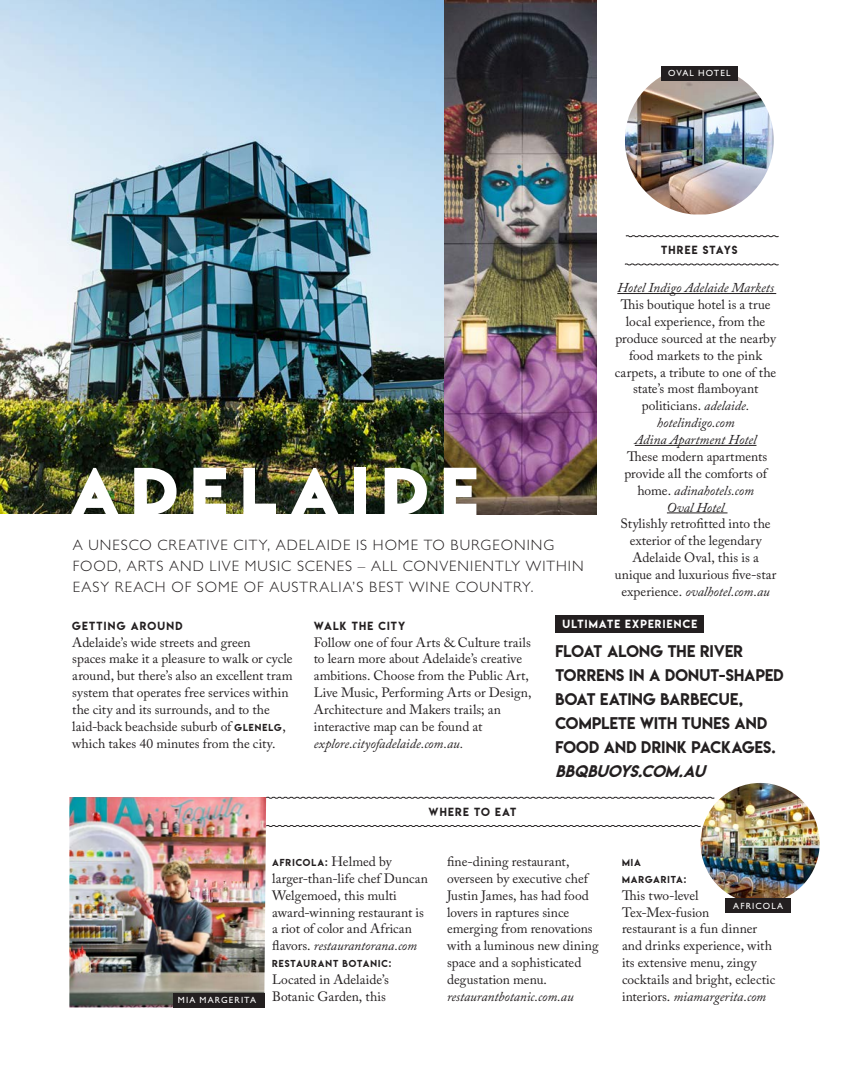
<style>
.page{position:relative;width:864px;height:1080px;background:#fff}
.page>*{position:absolute;margin:0;border:0;box-sizing:border-box;transform-origin:0 0}
.HEADLINE_lemon{font:60px "Lemon Milkbold";letter-spacing:.215em;color:#fff}
.STANDFIRST_millerban{font:300 15px/21px "Gill Sans Std";letter-spacing:.065em;color:#231f20}
.PULL_QUOTE_lemon{font:15px/24px "Lemon Milk";letter-spacing:.01em;color:#231f20}
.BODY_COPY_caslon_9_2{font:13.5px/16.8px "Adobe Caslon Pro";color:#231f20}
.SUBHEAD_UNDERLINE_IT{font:italic 13.5px "Adobe Caslon Pro";color:#231f20}
.SUBHEAD_lemon_all_ca{font:10.5px "Lemon Milk";letter-spacing:.11em;color:#231f20}
.SUBHEAD_lemon_all_ca-2{font:10.5px "Lemon Milk";letter-spacing:.11em;color:#fff}
.BODY_COPY_caslon_9_2-2{font:9px/16.8px "Lemon Milk";letter-spacing:.1em;color:#231f20}
.BODY_COPY_caslon_9_2-3{font:9px "Gill Sans Std";letter-spacing:.12em;color:#fff}
.s1{font-style:italic}
.s2{font-family:"Lemon Milk";font-size:9px}
.s3{font-family:"Adobe Caslon Pro";font-size:13.5px}
</style>
<div class="page">
<svg style="left:266px;top:825px;width:435px;height:2px"></svg>
<svg style="left:266px;top:796px;width:435px;height:3px"></svg>
<img style="left:701px;top:783px;width:119px;height:120px">
<img style="left:0;top:0;width:596px;height:514px">
<img style="left:69px;top:797px;width:197px;height:210px">
<div style="left:174px;top:993px;width:91px;height:14px;background:#231f20"></div>
<div style="left:726px;top:899px;width:65px;height:14px;background:#231f20"></div>
<hr style="left:617px;top:293px;width:159px;height:1px;background:#231f20">
<hr style="left:635px;top:445px;width:121px;height:1px;background:#231f20">
<hr style="left:667px;top:513px;width:61px;height:1px;background:#231f20">
<svg style="left:624px;top:263px;width:155px;height:3px"></svg>
<svg style="left:625px;top:235px;width:154px;height:2px"></svg>
<img style="left:625px;top:76px;width:149px;height:138px">
<div style="left:661px;top:66px;width:77px;height:15px;background:#231f20"></div>
<div style="left:555px;top:615px;width:149px;height:17px;background:#231f20"></div>
<p class="BODY_COPY_caslon_9_2-3" style="left:668px;top:68px;width:64px">OVAL HOTEL</p>
<p class="SUBHEAD_lemon_all_ca" style="left:661px;top:243px;width:78px">THREE STAYS</p>
<p class="SUBHEAD_UNDERLINE_IT" style="left:617px;top:280px;width:158px">Hotel Indigo Adelaide Markets</p>
<p class="BODY_COPY_caslon_9_2" style="left:615px;top:296px;width:163px;text-align:center">This boutique hotel is a true local experience, from the produce sourced at the nearby food markets to the pink carpets, a tribute to one of the state’s most flamboyant politicians. <span class="s1">adelaide. hotelindigo.com</span></p>
<p class="SUBHEAD_UNDERLINE_IT" style="left:635px;top:432px;width:123px">Adina Apartment Hotel</p>
<p class="BODY_COPY_caslon_9_2" style="left:624px;top:448px;width:144px;text-align:center">These modern apartments provide all the comforts of home. <span class="s1">adinahotels.com</span></p>
<p class="SUBHEAD_UNDERLINE_IT" style="left:667px;top:499px;width:59px">Oval Hotel</p>
<p class="BODY_COPY_caslon_9_2" style="left:615px;top:515px;width:163px;text-align:center">Stylishly retrofitted into the exterior of the legendary<br>Adelaide Oval, this is a unique and luxurious five-star experience. <span class="s1">ovalhotel.com.au</span></p>
<p class="HEADLINE_lemon" style="left:69px;top:448px;width:410px">ADELAIDE</p>
<p class="STANDFIRST_millerban" style="left:73px;top:535px;width:512px">A UNESCO CREATIVE CITY, ADELAIDE IS HOME TO BURGEONING<br>FOOD, ARTS AND LIVE MUSIC SCENES – ALL CONVENIENTLY WITHIN<br>EASY REACH OF SOME OF AUSTRALIA’S BEST WINE COUNTRY.</p>
<p class="SUBHEAD_lemon_all_ca" style="left:72px;top:618px;width:112px">GETTING AROUND</p>
<p class="BODY_COPY_caslon_9_2" style="left:72px;top:634px;width:222px">Adelaide’s wide streets and green<br>spaces make it a pleasure to walk or cycle around, but there’s also an excellent tram system that operates free services within the city and its surrounds, and to the laid-back beachside suburb of <span class="s2">GLENELG</span>, which takes 40 minutes from the city.</p>
<p class="SUBHEAD_lemon_all_ca-2" style="left:562px;top:617px;width:136px">ULTIMATE EXPERIENCE</p>
<p class="PULL_QUOTE_lemon" style="left:555px;top:639px;width:230px">FLOAT ALONG THE RIVER<br>TORRENS IN A DONUT-SHAPED<br>BOAT EATING BARBECUE,<br>COMPLETE WITH TUNES AND<br>FOOD AND DRINK PACKAGES.<br><span class="s1">BBQBUOYS.COM.AU</span></p>
<p class="SUBHEAD_lemon_all_ca" style="left:314px;top:618px;width:93px">WALK THE CITY</p>
<p class="BODY_COPY_caslon_9_2" style="left:314px;top:634px;width:219px">Follow one of four Arts &amp; Culture trails to learn more about Adelaide’s creative ambitions. Choose from the Public Art, Live Music, Performing Arts or Design, Architecture and Makers trails; an interactive map can be found at <span class="s1">explore.cityofadelaide.com.au.</span></p>
<p class="SUBHEAD_lemon_all_ca" style="left:429px;top:804px;width:89px">WHERE TO EAT</p>
<p class="BODY_COPY_caslon_9_2-3" style="left:178px;top:995px;width:80px">MIA MARGERITA</p>
<p class="BODY_COPY_caslon_9_2-2" style="left:272px;top:854px;width:121px">AFRICOLA: <span class="s3">Helmed by</span></p>
<p class="BODY_COPY_caslon_9_2" style="left:272px;top:870px;width:157px">larger-than-life chef Duncan<br>Welgemoed, this multi award-winning restaurant is a riot of color and African flavors. <span class="s1">restaurantorana.com</span></p>
<p class="BODY_COPY_caslon_9_2-2" style="left:272px;top:955px;width:121px">RESTAURANT BOTANIC:</p>
<p class="BODY_COPY_caslon_9_2" style="left:272px;top:971px;width:118px">Located in Adelaide’s<br>Botanic Garden, this</p>
<p class="BODY_COPY_caslon_9_2" style="left:447px;top:853px;width:153px">fine-dining restaurant, overseen by executive chef<br>Justin James, has had food lovers in raptures since emerging from renovations with a luminous new dining space and a sophisticated degustation menu. <span class="s1">restaurantbotanic.com.au</span></p>
<p class="BODY_COPY_caslon_9_2-2" style="left:622px;top:854px;width:66px">MIA<br>MARGARITA:</p>
<p class="BODY_COPY_caslon_9_2" style="left:622px;top:887px;width:155px">This two-level<br>Tex-Mex-fusion<br>restaurant is a fun dinner and drinks experience, with its extensive menu, zingy cocktails and bright, eclectic interiors. <span class="s1">miamargerita.com</span></p>
<p class="BODY_COPY_caslon_9_2-3" style="left:733px;top:901px;width:51px">AFRICOLA</p>
</div>
